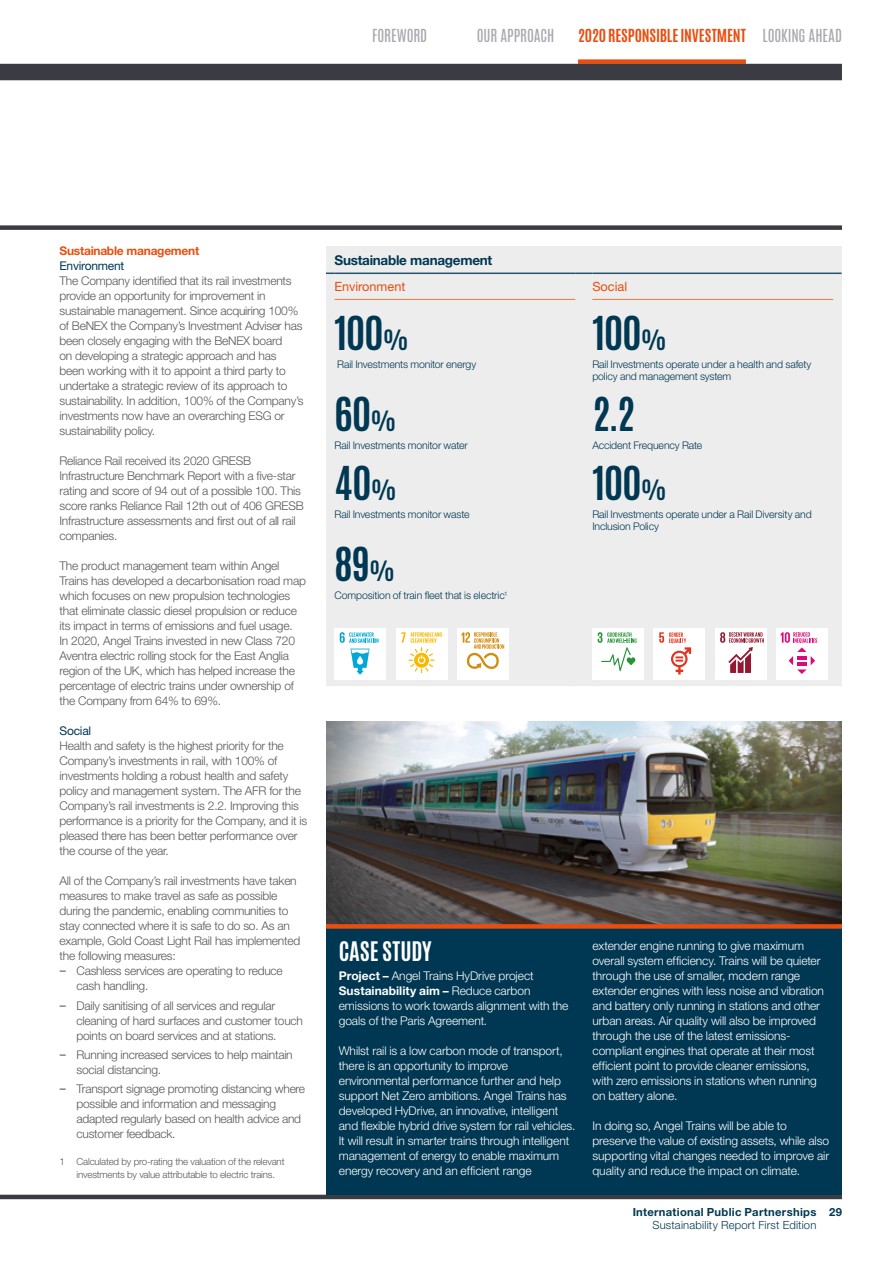
<style>
.page{position:relative;width:893px;height:1263px;background:#fff}
.page>*{position:absolute;margin:0;border:0;box-sizing:border-box;transform-origin:0 0}
.t1{font:700 39px "Antonio";letter-spacing:-.02em;color:#003853}
.t2{font:700 22.5px "Antonio";letter-spacing:-.005em;color:#fff}
.t3{font:700 15px "Antonio";letter-spacing:-.005em;color:#e94e0f}
.t4{font:15px "Antonio";letter-spacing:-.01em;color:#a7a8ae}
.t5{font:700 13.5px "Helvetica Neue LT Std";letter-spacing:-.02em;color:#003853}
.t6{font:12.75px "Helvetica Neue LT Std";letter-spacing:-.005em;color:#e94e0f}
.t7{font:300 12px/15px "Helvetica Neue LT Std";letter-spacing:-.02em;color:#575756}
.t8{font:300 12px/15px "Helvetica Neue LT Std";letter-spacing:-.005em;color:#fff}
.t9{font:700 12px "Helvetica Neue LT Std";letter-spacing:-.02em;color:#e94e0f}
.t10{font:12px "Helvetica Neue LT Std";letter-spacing:-.02em;color:#003853}
.t11{font:700 11.25px "Helvetica Neue LT Std";letter-spacing:.025em;color:#003853}
.t12{font:300 11.25px "Helvetica Neue LT Std";letter-spacing:.015em;color:#003853}
.t13{font:300 10.5px/12px "Helvetica Neue LT Std";letter-spacing:-.01em;color:#003853}
.t14{font:300 9.75px/12.8px "Helvetica Neue LT Std";letter-spacing:-.02em;color:#575756}
.s1{font-weight:400;color:#a7a8ae}
.s2{font-family:"Antonio";font-weight:400}
.s3{font-size:23.4px}
.s4{font-weight:700}
</style>
<div class="page">
<div style="left:578px;top:59px;width:168px;height:5px;background:#e94e0f"></div>
<div style="left:0;top:225px;width:842px;height:5px;background:#3b3c43"></div>
<div style="left:0;top:64px;width:842px;height:16px;background:#3b3c43"></div>
<hr style="left:0;top:1195px;width:842px;height:4px;background:#3b3c43">
<img style="left:326px;top:721px;width:516px;height:203px">
<div style="left:326px;top:926px;width:516px;height:269px;background:#003853"></div>
<div style="left:326px;top:924px;width:516px;height:5px;background:#e94e0f"></div>
<div style="left:326px;top:247px;width:516px;height:442px;background:#ededed"></div>
<svg style="left:326px;top:686px;width:8px;height:3px"></svg>
<hr style="left:334px;top:686px;width:241px;height:3px;background:#fff">
<hr style="left:575px;top:686px;width:17px;height:3px;background:#fff">
<hr style="left:592px;top:686px;width:241px;height:3px;background:#fff">
<svg style="left:833px;top:686px;width:9px;height:3px"></svg>
<hr style="left:592px;top:299px;width:241px;height:1px;background:#ee763b">
<hr style="left:334px;top:273px;width:241px;height:1px;background:#21536e">
<svg style="left:575px;top:273px;width:17px;height:1px"></svg>
<hr style="left:592px;top:273px;width:241px;height:1px;background:#21536e">
<hr style="left:334px;top:299px;width:241px;height:1px;background:#ee763b">
<div style="left:334px;top:628px;width:51px;height:51px;background:#fff"></div>
<svg style="left:350px;top:649px;width:19px;height:26px"></svg>
<svg style="left:340px;top:632px;width:38px;height:11px"></svg>
<div style="left:396px;top:628px;width:51px;height:51px;background:#fff"></div>
<svg style="left:401px;top:632px;width:41px;height:41px"></svg>
<div style="left:458px;top:628px;width:51px;height:51px;background:#fff"></div>
<svg style="left:461px;top:632px;width:43px;height:37px"></svg>
<div style="left:592px;top:628px;width:51px;height:51px;background:#fff"></div>
<svg style="left:598px;top:632px;width:38px;height:39px"></svg>
<div style="left:654px;top:628px;width:51px;height:51px;background:#fff"></div>
<svg style="left:659px;top:632px;width:32px;height:42px"></svg>
<div style="left:715px;top:628px;width:51px;height:51px;background:#fff"></div>
<svg style="left:720px;top:632px;width:44px;height:41px"></svg>
<div style="left:777px;top:628px;width:51px;height:51px;background:#fff"></div>
<svg style="left:781px;top:632px;width:36px;height:42px"></svg>
<p class="t4" style="left:372px;top:25px;width:57px">FOREWORD</p>
<p class="t4" style="left:477px;top:25px;width:79px">OUR APPROACH</p>
<p class="t3" style="left:578px;top:25px;width:265px">2020 RESPONSIBLE INVESTMENT <span class="s1">LOOKING AHEAD</span></p>
<p class="t9" style="left:60px;top:243px;width:141px">Sustainable management</p>
<p class="t10" style="left:60px;top:259px;width:66px">Environment</p>
<p class="t7" style="left:60px;top:273px;width:246px">The Company identified that its rail investments provide an opportunity for improvement in sustainable management. Since acquiring 100% of BeNEX the Company’s Investment Adviser has been closely engaging with the BeNEX board<br>on developing a strategic approach and has been working with it to appoint a third party to undertake a strategic review of its approach to sustainability. In addition, 100% of the Company’s investments now have an overarching ESG or sustainability policy.</p>
<p class="t7" style="left:60px;top:453px;width:246px">Reliance Rail received its 2020 GRESB Infrastructure Benchmark Report with a five-star rating and score of 94 out of a possible 100. This score ranks Reliance Rail 12th out of 406 GRESB Infrastructure assessments and first out of all rail companies.</p>
<p class="t7" style="left:60px;top:558px;width:248px">The product management team within Angel Trains has developed a decarbonisation road map which focuses on new propulsion technologies that eliminate classic diesel propulsion or reduce its impact in terms of emissions and fuel usage.<br>In 2020, Angel Trains invested in new Class 720<br>Aventra electric rolling stock for the East Anglia region of the UK, which has helped increase the percentage of electric trains under ownership of the Company from 64% to 69%.</p>
<p class="t10" style="left:60px;top:724px;width:33px">Social</p>
<p class="t7" style="left:60px;top:738px;width:249px">Health and safety is the highest priority for the Company’s investments in rail, with 100% of investments holding a robust health and safety policy and management system. The AFR for the Company’s rail investments is 2.2. Improving this performance is a priority for the Company, and it is pleased there has been better performance over the course of the year.</p>
<p class="t7" style="left:60px;top:873px;width:242px">All of the Company’s rail investments have taken measures to make travel as safe as possible during the pandemic, enabling communities to stay connected where it is safe to do so. As an example, Gold Coast Light Rail has implemented the following measures:</p>
<p class="t7" style="left:77px;top:963px;width:208px;text-indent:-17px"><span class="s2">—</span> Cashless services are operating to reduce cash handling.</p>
<p class="t7" style="left:77px;top:997px;width:228px;text-indent:-17px"><span class="s2">—</span> Daily sanitising of all services and regular cleaning of hard surfaces and customer touch points on board services and at stations.</p>
<p class="t7" style="left:77px;top:1047px;width:218px;text-indent:-17px"><span class="s2">—</span> Running increased services to help maintain social distancing.</p>
<p class="t7" style="left:77px;top:1081px;width:230px;text-indent:-17px"><span class="s2">—</span> Transport signage promoting distancing where possible and information and messaging adapted regularly based on health advice and customer feedback.</p>
<p class="t14" style="left:77px;top:1155px;width:210px;text-indent:-17px">1 Calculated by pro-rating the valuation of the relevant investments by value attributable to electric trains.</p>
<p class="t5" style="left:334px;top:252px;width:159px">Sustainable management</p>
<p class="t6" style="left:334px;top:279px;width:72px">Environment</p>
<p class="t6" style="left:592px;top:279px;width:36px">Social</p>
<h1 class="t1" style="left:334px;top:304px;width:75px">100<span class="s3">%</span></h1>
<p class="t13" style="left:337px;top:358px;width:141px">Rail Investments monitor energy</p>
<h1 class="t1" style="left:592px;top:304px;width:75px">100<span class="s3">%</span></h1>
<p class="t13" style="left:592px;top:358px;width:221px">Rail Investments operate under a health and safety policy and management system</p>
<h1 class="t1" style="left:334px;top:385px;width:63px">60<span class="s3">%</span></h1>
<p class="t13" style="left:334px;top:439px;width:135px">Rail Investments monitor water</p>
<h1 class="t1" style="left:334px;top:454px;width:63px">40<span class="s3">%</span></h1>
<p class="t13" style="left:334px;top:508px;width:137px">Rail Investments monitor waste</p>
<h1 class="t1" style="left:334px;top:534px;width:62px">89<span class="s3">%</span></h1>
<p class="t13" style="left:334px;top:589px;width:174px">Composition of train fleet that is electric<sup>1</sup></p>
<h1 class="t1" style="left:592px;top:385px;width:45px">2.2</h1>
<p class="t13" style="left:592px;top:439px;width:112px">Accident Frequency Rate</p>
<h1 class="t1" style="left:592px;top:454px;width:75px">100<span class="s3">%</span></h1>
<p class="t13" style="left:592px;top:508px;width:221px">Rail Investments operate under a Rail Diversity and<br>Inclusion Policy</p>
<h2 class="t2" style="left:339px;top:934px;width:94px">CASE STUDY</h2>
<p class="t8" style="left:339px;top:968px;width:231px"><span class="s4">Project –</span> Angel Trains HyDrive project <span class="s4">Sustainability aim –</span> Reduce carbon emissions to work towards alignment with the goals of the Paris Agreement.</p>
<p class="t8" style="left:339px;top:1043px;width:238px">Whilst rail is a low carbon mode of transport, there is an opportunity to improve environmental performance further and help support Net Zero ambitions. Angel Trains has developed HyDrive, an innovative, intelligent and flexible hybrid drive system for rail vehicles.<br>It will result in smarter trains through intelligent management of energy to enable maximum energy recovery and an efficient range</p>
<p class="t8" style="left:592px;top:938px;width:233px">extender engine running to give maximum overall system efficiency. Trains will be quieter through the use of smaller, modern range extender engines with less noise and vibration and battery only running in stations and other urban areas. Air quality will also be improved through the use of the latest emissions&shy;compliant engines that operate at their most efficient point to provide cleaner emissions, with zero emissions in stations when running on battery alone.</p>
<p class="t8" style="left:592px;top:1118px;width:238px">In doing so, Angel Trains will be able to preserve the value of existing assets, while also supporting vital changes needed to improve air quality and reduce the impact on climate.</p>
<p class="t11" style="left:633px;top:1205px;width:185px">International Public Partnerships</p>
<p class="t12" style="left:652px;top:1218px;width:166px">Sustainability Report First Edition</p>
<p class="t11" style="left:829px;top:1205px;width:14px">29</p>
</div>
